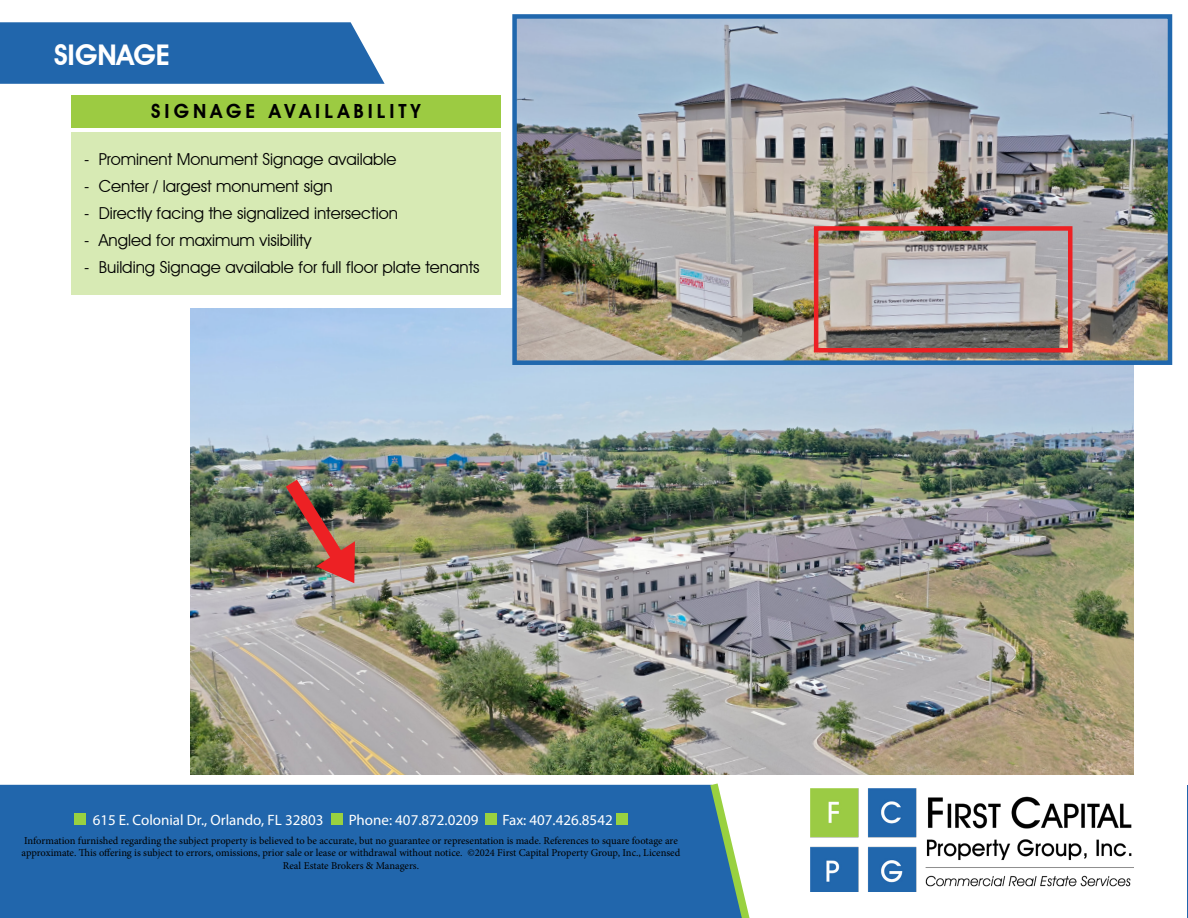
<style>
.page{position:relative;width:1188px;height:918px;background:#fff}
.page>*{position:absolute;margin:0;border:0;box-sizing:border-box;transform-origin:0 0}
.t1{font:600 28.5px "Avant Garde IT Cby BT";color:#fff}
.t2{font:600 19.5px "Avant Garde IT Cby BT";letter-spacing:.21em;color:#000}
.t3{font:16.5px "Avant Garde IT Cby BT";color:#000}
.t4{font:15px "Myriad Pro";color:#fff}
.t5{font:10.5px/12.6px "Minion Pro";letter-spacing:-.005em;color:#000;text-align:center}
</style>
<div class="page">
<hr style="left:1187px;top:785px;width:1px;height:133px;background:#2166ac">
<div style="left:0;top:785px;width:705px;height:133px;background:#2166ac"></div>
<svg style="left:0;top:22px;width:385px;height:62px;background:#2b6daf"></svg>
<svg style="left:705px;top:783px;width:45px;height:135px"></svg>
<img style="left:810px;top:789px;width:324px;height:103px">
<div style="left:485px;top:813px;width:12px;height:12px;background:#99d140"></div>
<div style="left:616px;top:813px;width:12px;height:12px;background:#99d140"></div>
<div style="left:331px;top:813px;width:12px;height:12px;background:#99d140"></div>
<div style="left:74px;top:813px;width:12px;height:12px;background:#99d140"></div>
<img style="left:190px;top:308px;width:944px;height:467px">
<img style="left:517px;top:19px;width:650px;height:341px">
<div style="left:512px;top:14px;width:660px;height:351px;border:4px solid #2067ad"></div>
<div style="left:71px;top:133px;width:430px;height:162px;background:#d7eab4"></div>
<div style="left:71px;top:95px;width:430px;height:33px;background:#9ccb42"></div>
<img style="left:286px;top:480px;width:69px;height:103px">
<div style="left:814px;top:226px;width:258px;height:126px;border:4px solid #ed2124"></div>
<h1 class="t1" style="left:54px;top:38px;width:118px">SIGNAGE</h1>
<h2 class="t2" style="left:151px;top:99px;width:271px">SIGNAGE AVAILABILITY</h2>
<h3 class="t3" style="left:84px;top:149px;width:314px">- Prominent Monument Signage available</h3>
<h3 class="t3" style="left:84px;top:176px;width:250px">- Center / largest monument sign</h3>
<h3 class="t3" style="left:84px;top:203px;width:315px">- Directly facing the signalized intersection</h3>
<h3 class="t3" style="left:84px;top:230px;width:229px">- Angled for maximum visibility</h3>
<h3 class="t3" style="left:84px;top:257px;width:397px">- Building Signage available for full floor plate tenants</h3>
<h3 class="t4" style="left:93px;top:811px;width:232px">615 E. Colonial Dr., Orlando, FL 32803</h3>
<h3 class="t4" style="left:349px;top:811px;width:131px">Phone: 407.872.0209</h3>
<h3 class="t4" style="left:502px;top:811px;width:112px">Fax: 407.426.8542</h3>
<p class="t5" style="left:22px;top:834px;width:660px">Information furnished regarding the subject property is believed to be accurate, but no guarantee or representation is made. References to square footage are approximate. This offering is subject to errors, omissions, prior sale or lease or withdrawal without notice. ©2024 First Capital Property Group, Inc., Licensed<br>Real Estate Brokers &amp; Managers.</p>
</div>
